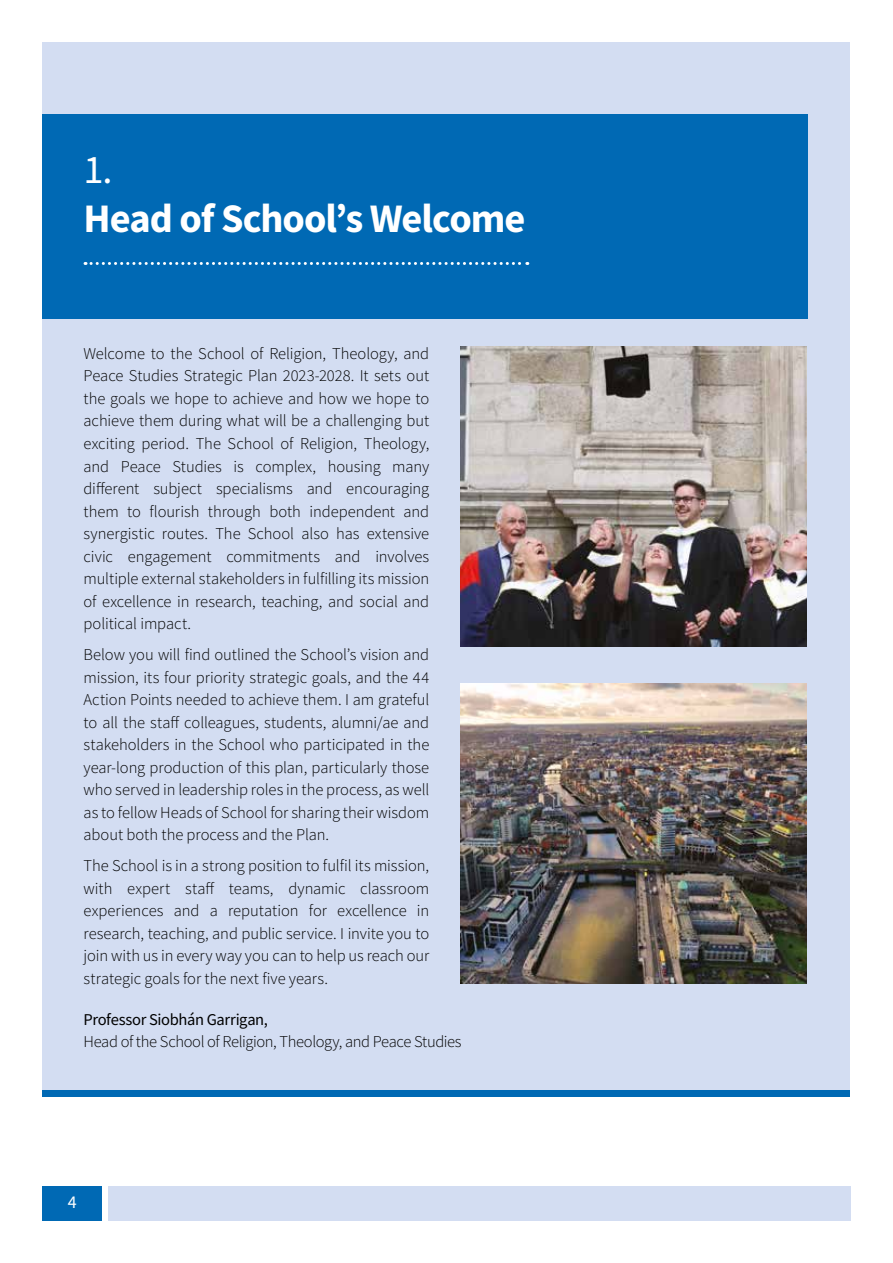
<style>
.page{position:relative;width:893px;height:1263px;background:#fff}
.page>*{position:absolute;margin:0;border:0;box-sizing:border-box;transform-origin:0 0}
.t1{font:700 40.5px "Source Sans Pro";letter-spacing:-.025em;color:#fff}
.t2{font:40.5px "Source Sans Pro";color:#fff}
.t3{font:18px "Source Sans Pro";color:#fff}
.t4{font:300 16.5px/22.5px "Source Sans Pro";letter-spacing:-.005em;color:#000;text-align:justify}
.t5{font:300 16.5px "Source Sans Pro";letter-spacing:-.025em;color:#000}
.t6{font:16.5px "Source Sans Pro";letter-spacing:-.02em;color:#000}
</style>
<div class="page">
<div style="left:43px;top:43px;width:807px;height:1054px;background:#d3ddf2"></div>
<div style="left:43px;top:1091px;width:807px;height:6px;background:#0069b4"></div>
<div style="left:43px;top:1186px;width:59px;height:34px;background:#0069b4"></div>
<div style="left:43px;top:115px;width:765px;height:204px;background:#0069b4"></div>
<svg style="left:85px;top:262px;width:443px;height:3px"></svg>
<div style="left:108px;top:1186px;width:742px;height:34px;background:#d3ddf2"></div>
<img style="left:461px;top:347px;width:346px;height:300px">
<img style="left:461px;top:683px;width:346px;height:300px">
<h1 class="t2" style="left:84px;top:144px;width:31px">1.</h1>
<h1 class="t1" style="left:84px;top:191px;width:443px">Head of School’s Welcome</h1>
<p class="t4" style="left:84px;top:342px;width:347px">Welcome to the School of Religion, Theology, and Peace Studies Strategic Plan 2023-2028. It sets out the goals we hope to achieve and how we hope to achieve them during what will be a challenging but exciting period. The School of Religion, Theology, and Peace Studies is complex, housing many different subject specialisms and encouraging them to flourish through both independent and synergistic routes. The School also has extensive civic engagement commitments and involves multiple external stakeholders in fulfilling its mission of excellence in research, teaching, and social and political impact.</p>
<p class="t4" style="left:84px;top:643px;width:347px">Below you will find outlined the School’s vision and mission, its four priority strategic goals, and the 44<br>Action Points needed to achieve them. I am grateful to all the staff colleagues, students, alumni/ae and stakeholders in the School who participated in the year-long production of this plan, particularly those who served in leadership roles in the process, as well as to fellow Heads of School for sharing their wisdom about both the process and the Plan.</p>
<p class="t4" style="left:84px;top:854px;width:347px">The School is in a strong position to fulfil its mission, with expert staff teams, dynamic classroom experiences and a reputation for excellence in research, teaching, and public service. I invite you to join with us in every way you can to help us reach our strategic goals for the next five years.</p>
<p class="t6" style="left:84px;top:1009px;width:186px">Professor Siobhán Garrigan,</p>
<p class="t5" style="left:84px;top:1032px;width:380px">Head of the School of Religion, Theology, and Peace Studies</p>
<p class="t3" style="left:68px;top:1191px;width:10px">4</p>
</div>
